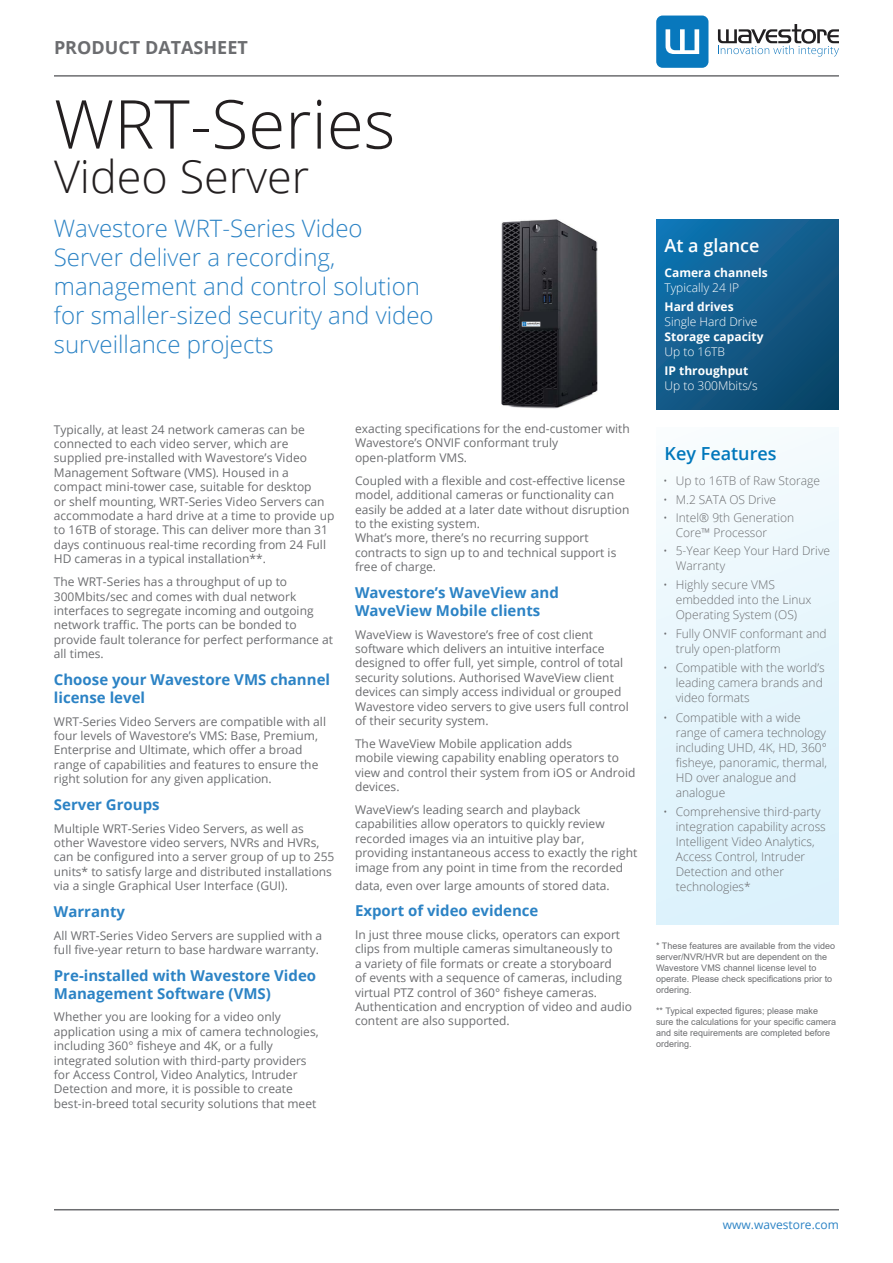
<style>
.page{position:relative;width:893px;height:1263px;background:#fff}
.page>*{position:absolute;margin:0;border:0;box-sizing:border-box;transform-origin:0 0}
.t1{font:300 67.5px "Open Sans";color:#231f20}
.t2{font:300 45px "Open Sans";color:#231f20}
.t3{font:300 24px/28.8px "Open Sans";color:#2c83c5}
.t4{font:700 18px "Open Sans";color:#6c6d70}
.t5{font:600 18px "Open Sans";color:#07b}
.t6{font:600 18px "Open Sans";color:#fff}
.t7{font:700 15px/18px "Open Sans";color:#2c83c5}
.t8{font:12px/14.4px "Open Sans";color:#6c6d70}
.t9{font:300 12px/15px "Open Sans";color:#6c6d70}
.t10{font:700 12px/15px "Open Sans";color:#fff}
.t11{font:300 12px/15px "Open Sans";color:#fff}
.t12{font:12px "Open Sans";color:#2c83c5}
.t13{font:9px/10.8px "Arial";color:#6c6d70}
.s1{font-weight:300}
.s2{font-weight:700}
</style>
<div class="page">
<hr style="left:54px;top:75px;width:785px;height:2px;background:#6c6d70">
<hr style="left:54px;top:1209px;width:785px;height:1px;background:#6c6d70">
<img style="left:501px;top:220px;width:97px;height:189px">
<svg style="left:656px;top:219px;width:183px;height:190px;background:#115b8a"></svg>
<div style="left:656px;top:427px;width:183px;height:497px;background:linear-gradient(to bottom,#f5fbfd,#d9f1fc)"></div>
<svg style="left:718px;top:24px;width:121px;height:33px"></svg>
<svg style="left:656px;top:16px;width:52px;height:52px;background:#328ec8"></svg>
<p class="t4" style="left:54px;top:35px;width:195px">PRODUCT DATASHEET</p>
<p class="t1" style="left:54px;top:78px;width:343px">WRT-Series</p>
<p class="t2" style="left:54px;top:145px;width:257px">Video Server</p>
<p class="t3" style="left:54px;top:214px;width:381px">Wavestore WRT-Series Video<br>Server deliver a recording, management and control solution for smaller-sized security and video surveillance projects</p>
<p class="t8" style="left:54px;top:422px;width:282px">Typically, at least 24 network cameras can be connected to each video server, which are supplied pre-installed with Wavestore’s Video Management Software (VMS). Housed in a compact mini-tower case, suitable for desktop<br>or shelf mounting, WRT-Series Video Servers can accommodate a hard drive at a time to provide up to 16TB of storage. This can deliver more than 31 days continuous real-time recording from 24 Full HD cameras in a typical installation**.</p>
<p class="t8" style="left:54px;top:574px;width:281px">The WRT-Series has a throughput of up to 300Mbits/sec and comes with dual network interfaces to segregate incoming and outgoing network traffic. The ports can be bonded to provide fault tolerance for perfect performance at all times.</p>
<p class="t7" style="left:54px;top:670px;width:278px">Choose your Wavestore VMS channel license level</p>
<p class="t8" style="left:54px;top:714px;width:274px">WRT-Series Video Servers are compatible with all four levels of Wavestore’s VMS: Base, Premium, Enterprise and Ultimate, which offer a broad range of capabilities and features to ensure the right solution for any given application.</p>
<p class="t7" style="left:54px;top:795px;width:107px">Server Groups</p>
<p class="t8" style="left:54px;top:821px;width:282px">Multiple WRT-Series Video Servers, as well as other Wavestore video servers, NVRs and HVRs, can be configured into a server group of up to 255 units* to satisfy large and distributed installations via a single Graphical User Interface (GUI).</p>
<p class="t7" style="left:54px;top:902px;width:73px">Warranty</p>
<p class="t8" style="left:54px;top:928px;width:270px">All WRT-Series Video Servers are supplied with a full five-year return to base hardware warranty.</p>
<p class="t7" style="left:54px;top:966px;width:264px">Pre-installed with Wavestore Video<br>Management Software (VMS)</p>
<p class="t8" style="left:54px;top:1009px;width:266px">Whether you are looking for a video only application using a mix of camera technologies, including 360° fisheye and 4K, or a fully integrated solution with third-party providers for Access Control, Video Analytics, Intruder Detection and more, it is possible to create best-in-breed total security solutions that meet</p>
<p class="t8" style="left:355px;top:421px;width:276px">exacting specifications for the end-customer with<br>Wavestore’s ONVIF conformant truly open-platform VMS.</p>
<p class="t8" style="left:355px;top:473px;width:276px">Coupled with a flexible and cost-effective license model, additional cameras or functionality can easily be added at a later date without disruption to the existing system.<br>What’s more, there’s no recurring support contracts to sign up to and technical support is free of charge.</p>
<p class="t7" style="left:355px;top:583px;width:205px">Wavestore’s WaveView and<br>WaveView Mobile clients</p>
<p class="t8" style="left:355px;top:627px;width:275px">WaveView is Wavestore’s free of cost client software which delivers an intuitive interface designed to offer full, yet simple, control of total security solutions. Authorised WaveView client devices can simply access individual or grouped Wavestore video servers to give users full control of their security system.</p>
<p class="t8" style="left:355px;top:736px;width:282px">The WaveView Mobile application adds<br>mobile viewing capability enabling operators to view and control their system from iOS or Android devices.</p>
<p class="t8" style="left:355px;top:802px;width:284px">WaveView’s leading search and playback capabilities allow operators to quickly review recorded images via an intuitive play bar, providing instantaneous access to exactly the right image from any point in time from the recorded</p>
<p class="t8" style="left:355px;top:878px;width:256px">data, even over large amounts of stored data.</p>
<p class="t7" style="left:355px;top:901px;width:185px">Export of video evidence</p>
<p class="t8" style="left:355px;top:927px;width:279px">In just three mouse clicks, operators can export clips from multiple cameras simultaneously to<br>a variety of file formats or create a storyboard<br>of events with a sequence of cameras, including virtual PTZ control of 360° fisheye cameras.<br>Authentication and encryption of video and audio content are also supported.</p>
<p class="t6" style="left:665px;top:233px;width:96px">At a glance</p>
<p class="t10" style="left:664px;top:265px;width:105px">Camera channels<br><span class="s1">Typically 24 IP</span></p>
<p class="t10" style="left:664px;top:299px;width:101px">Hard drives<br><span class="s1">Single Hard Drive<br></span>Storage capacity<br><span class="s1">Up to 16TB</span></p>
<p class="t11" style="left:664px;top:363px;width:95px"><span class="s2">IP throughput<br></span>Up to 300Mbits/s</p>
<p class="t5" style="left:665px;top:441px;width:113px">Key Features</p>
<p class="t9" style="left:663px;top:473px;width:158px">• Up to 16TB of Raw Storage</p>
<p class="t9" style="left:663px;top:491px;width:115px">• M.2 SATA OS Drive</p>
<p class="t9" style="left:676px;top:510px;width:120px;line-height:14.4px;text-indent:-13px">• Intel® 9th Generation<br>Core™ Processor</p>
<p class="t9" style="left:676px;top:543px;width:156px;line-height:14.4px;text-indent:-13px">• 5-Year Keep Your Hard Drive<br>Warranty</p>
<p class="t9" style="left:676px;top:577px;width:137px;text-indent:-13px">• Highly secure VMS embedded into the Linux<br>Operating System (OS)</p>
<p class="t9" style="left:676px;top:626px;width:152px;text-indent:-13px">• Fully ONVIF conformant and truly open-platform</p>
<p class="t9" style="left:676px;top:660px;width:150px;text-indent:-13px">• Compatible with the world’s leading camera brands and video formats</p>
<p class="t9" style="left:676px;top:709px;width:153px;text-indent:-13px">• Compatible with a wide range of camera technology including UHD, 4K, HD, 360° fisheye, panoramic, thermal,<br>HD over analogue and analogue</p>
<p class="t9" style="left:676px;top:804px;width:152px;text-indent:-13px">• Comprehensive third-party integration capability across<br>Intelligent Video Analytics,<br>Access Control, Intruder<br>Detection and other technologies*</p>
<p class="t13" style="left:656px;top:941px;width:180px">* These features are available from the video server/NVR/HVR but are dependent on the Wavestore VMS channel license level to operate. Please check specifications prior to ordering.</p>
<p class="t13" style="left:656px;top:1005px;width:182px">** Typical expected figures; please make sure the calculations for your specific camera and site requirements are completed before ordering.</p>
<p class="t12" style="left:723px;top:1216px;width:118px">www.wavestore.com</p>
</div>
